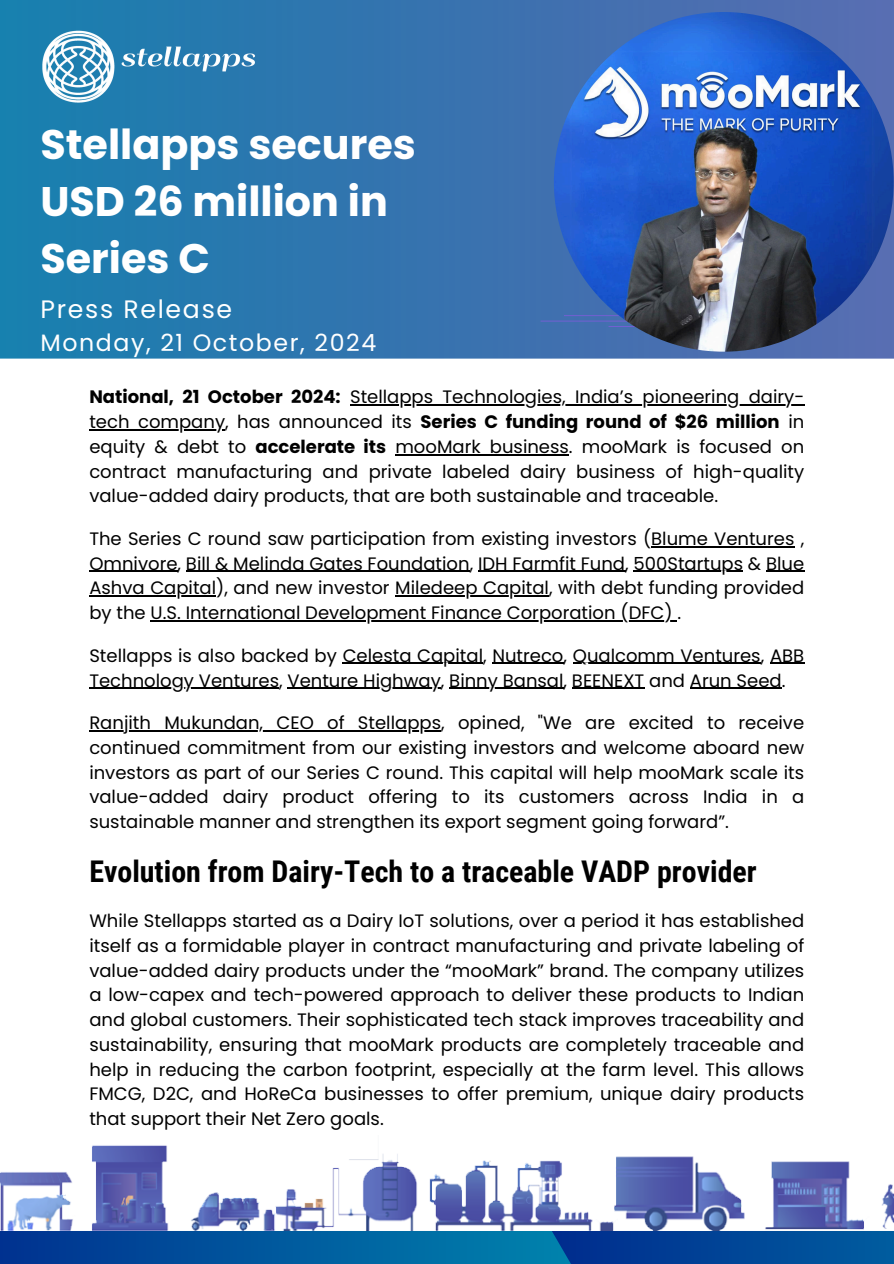
<style>
.page{position:relative;width:894px;height:1264px;background:#fff}
.page>*{position:absolute;margin:0;border:0;box-sizing:border-box;transform-origin:0 0}
.t1{font:700 41.25px/57.3px "Poppins";color:#fff}
.t2{font:700 29.85px "Roboto Condensed";color:#000}
.t3{font:25.2px "Poppins";letter-spacing:.07em;color:#fff}
.t4{font:23.7px "Poppins";letter-spacing:.07em;color:#fff}
.t5{font:18px/24.8px "Poppins";color:#000;text-align:justify}
.t6{font:700 18px "Poppins";color:#000}
.s1{font-weight:700}
</style>
<div class="page">
<svg style="left:664px;top:1230px;width:229px;height:33px;background:#07519b"></svg>
<svg style="left:0;top:1230px;width:664px;height:33px;background:#06589e"></svg>
<svg style="left:0;top:0;width:566px;height:358px;background:#2c76ae"></svg>
<img style="left:37px;top:24px;width:227px;height:86px">
<hr style="left:350px;top:404px;width:454px;height:1px;background:#000">
<hr style="left:89px;top:429px;width:136px;height:1px;background:#000">
<hr style="left:395px;top:454px;width:173px;height:1px;background:#000">
<hr style="left:651px;top:546px;width:143px;height:1px;background:#000">
<hr style="left:89px;top:571px;width:88px;height:1px;background:#000">
<hr style="left:186px;top:571px;width:283px;height:1px;background:#000">
<hr style="left:478px;top:571px;width:147px;height:1px;background:#000">
<hr style="left:633px;top:571px;width:110px;height:1px;background:#000">
<hr style="left:765px;top:571px;width:39px;height:1px;background:#000">
<hr style="left:89px;top:595px;width:127px;height:1px;background:#000">
<hr style="left:395px;top:595px;width:154px;height:1px;background:#000">
<hr style="left:150px;top:620px;width:527px;height:1px;background:#000">
<hr style="left:342px;top:663px;width:141px;height:1px;background:#000">
<hr style="left:492px;top:663px;width:71px;height:1px;background:#000">
<hr style="left:572px;top:663px;width:188px;height:1px;background:#000">
<hr style="left:769px;top:663px;width:35px;height:1px;background:#000">
<hr style="left:89px;top:687px;width:190px;height:1px;background:#000">
<hr style="left:287px;top:687px;width:154px;height:1px;background:#000">
<hr style="left:449px;top:687px;width:114px;height:1px;background:#000">
<hr style="left:571px;top:687px;width:73px;height:1px;background:#000">
<hr style="left:689px;top:687px;width:92px;height:1px;background:#000">
<hr style="left:89px;top:730px;width:352px;height:1px;background:#000">
<hr style="left:540px;top:320px;width:197px;height:1px;background:#755fd4">
<hr style="left:563px;top:315px;width:106px;height:1px;background:#755fd4">
<svg style="left:566px;top:0;width:327px;height:358px;background:#4d6eb0"></svg>
<img style="left:553px;top:12px;width:340px;height:340px;border-radius:50%">
<img style="left:0;top:1145px;width:893px;height:85px">
<h1 class="t1" style="left:40px;top:116px;width:377px">Stellapps secures<br>USD 26 million in<br>Series C</h1>
<h1 class="t3" style="left:40px;top:291px;width:193px">Press Release</h1>
<h1 class="t4" style="left:40px;top:326px;width:337px">Monday, 21 October, 2024</h1>
<p class="t6" style="left:89px;top:384px;width:253px">National, 21 October 2024:</p>
<p class="t5" style="left:350px;top:384px;width:455px">Stellapps Technologies, India’s pioneering dairy-</p>
<p class="t5" style="left:89px;top:409px;width:716px">tech company, has announced its <span class="s1">Series C funding round of $26 million</span> in equity &amp; debt to <span class="s1">accelerate its</span> mooMark business. mooMark is focused on contract manufacturing and private labeled dairy business of high-quality value-added dairy products, that are both sustainable and traceable.</p>
<p class="t5" style="left:89px;top:526px;width:716px">The Series C round saw participation from existing investors (Blume Ventures ,<br>Omnivore, Bill &amp; Melinda Gates Foundation, IDH Farmfit Fund, 500Startups &amp; Blue</p>
<p class="t5" style="left:89px;top:575px;width:716px">Ashva Capital), and new investor Miledeep Capital, with debt funding provided</p>
<h2 class="t5" style="left:89px;top:600px;width:593px">by the U.S. International Development Finance Corporation (DFC) .</h2>
<p class="t5" style="left:89px;top:643px;width:716px">Stellapps is also backed by Celesta Capital, Nutreco, Qualcomm Ventures, ABB<br>Technology Ventures, Venture Highway, Binny Bansal, BEENEXT and Arun Seed.</p>
<p class="t5" style="left:89px;top:710px;width:716px">Ranjith Mukundan, CEO of Stellapps, opined, "We are excited to receive continued commitment from our existing investors and welcome aboard new investors as part of our Series C round. This capital will help mooMark scale its value-added dairy product offering to its customers across India in a sustainable manner and strengthen its export segment going forward”.</p>
<h3 class="t2" style="left:89px;top:853px;width:668px">Evolution from Dairy-Tech to a traceable VADP provider</h3>
<p class="t5" style="left:89px;top:908px;width:716px">While Stellapps started as a Dairy IoT solutions, over a period it has established itself as a formidable player in contract manufacturing and private labeling of value-added dairy products under the “mooMark” brand. The company utilizes a low-capex and tech-powered approach to deliver these products to Indian and global customers. Their sophisticated tech stack improves traceability and sustainability, ensuring that mooMark products are completely traceable and help in reducing the carbon footprint, especially at the farm level. This allows FMCG, D2C, and HoReCa businesses to offer premium, unique dairy products that support their Net Zero goals.</p>
</div>
